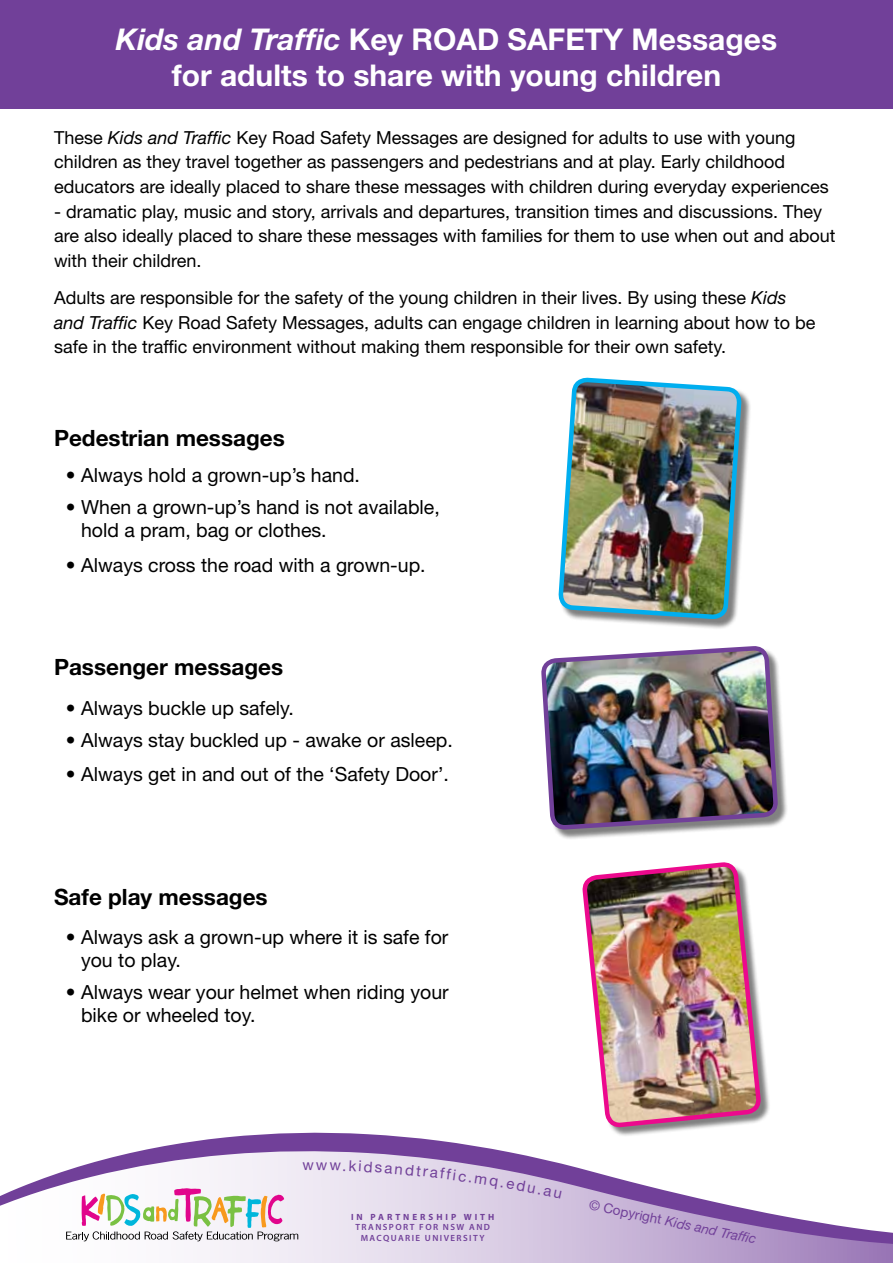
<style>
.page{position:relative;width:893px;height:1263px;background:#fff}
.page>*{position:absolute;margin:0;border:0;box-sizing:border-box;transform-origin:0 0}
.t1{font:700 30px/36px "Helvetica Neue LT Std";color:#fff;text-align:center}
.t2{font:700 22.5px "Helvetica Neue LT Std";color:#000}
.t3{font:19.5px/22.8px "Helvetica Neue LT Std";color:#000}
.t4{font:18px/24.6px "Helvetica Neue LT Std";color:#000}
.t5{font:15px "Helvetica Neue LT Std";color:#714099}
.t6{font:italic 13.5px "Helvetica Neue LT Std";color:#714099}
.t7{font:600 9px/10.5px "Myriad Pro";letter-spacing:.16em;color:#714099;text-align:center}
.t8{font:700 9px "Myriad Pro";letter-spacing:.33em;color:#714099}
.s1{font-style:italic}
.s2{font-style:normal}
</style>
<div class="page">
<svg style="left:197px;top:1256px;width:696px;height:7px;background:#cfbfdd"></svg>
<svg style="left:0;top:1132px;width:893px;height:124px"></svg>
<svg style="left:66px;top:1188px;width:232px;height:53px"></svg>
<div style="left:0;top:0;width:893px;height:109px;background:#714099"></div>
<div style="left:584px;top:864px;width:187px;height:274px;background:#000;opacity:.5"></div>
<img style="left:584px;top:962px;width:176px;height:241px">
<div style="left:543px;top:648px;width:245px;height:192px;background:#000;opacity:.5"></div>
<img style="left:543px;top:646px;width:233px;height:316px">
<div style="left:560px;top:379px;width:192px;height:250px;background:#000;opacity:.5"></div>
<img style="left:556px;top:377px;width:188px;height:354px">
<svg style="left:316px;top:1160px;width:246px;height:38px;background:#d4c5e0"></svg>
<h1 class="t1" style="left:116px;top:21px;width:663px"><span class="s1">Kids and Traffic</span> Key ROAD SAFETY Messages for adults to share with young children</h1>
<p class="t4" style="left:54px;top:125px;width:776px">These <span class="s1">Kids and Traffic</span> Key Road Safety Messages are designed for adults to use with young children as they travel together as passengers and pedestrians and at play. Early childhood educators are ideally placed to share these messages with children during everyday experiences</p>
<p class="t4" style="left:54px;top:199px;width:783px">- dramatic play, music and story, arrivals and departures, transition times and discussions. They are also ideally placed to share these messages with families for them to use when out and about with their children.</p>
<p class="t4" style="left:54px;top:285px;width:763px">Adults are responsible for the safety of the young children in their lives. By using these <span class="s1">Kids and Traffic</span> Key Road Safety Messages, adults can engage children in learning about how to be safe in the traffic environment without making them responsible for their own safety.</p>
<p class="t2" style="left:54px;top:424px;width:232px">Pedestrian messages</p>
<p class="t3" style="left:66px;top:464px;width:295px">• Always hold a grown-up’s hand.</p>
<p class="t3" style="left:81px;top:495px;width:360px;text-indent:-15px">• When a grown-up’s hand is not available, hold a pram, bag or clothes.</p>
<p class="t3" style="left:66px;top:553px;width:361px">• Always cross the road with a grown-up.</p>
<p class="t2" style="left:54px;top:653px;width:231px">Passenger messages</p>
<p class="t3" style="left:66px;top:696px;width:229px">• Always buckle up safely.</p>
<p class="t3" style="left:66px;top:728px;width:388px">• Always stay buckled up - awake or asleep.</p>
<p class="t3" style="left:66px;top:763px;width:384px">• Always get in and out of the ‘Safety Door’.</p>
<p class="t2" style="left:54px;top:883px;width:215px">Safe play messages</p>
<p class="t3" style="left:81px;top:926px;width:369px;text-indent:-15px">• Always ask a grown-up where it is safe for you to play.</p>
<p class="t3" style="left:81px;top:980px;width:369px;text-indent:-15px">• Always wear your helmet when riding your bike or wheeled toy.</p>
<p class="t5" style="left:302px;top:1155px;width:13px">w</p>
<p class="t8" style="left:351px;top:1211px;width:145px">IN PARTNERSHIP WITH</p>
<p class="t7" style="left:355px;top:1222px;width:136px">TRANSPORT FOR NS W AND<br>MACQUARIE UNIVERSITY</p>
<p class="t6" style="left:591px;top:1196px;width:172px;rotate:12deg"><span class="s2">© Copyright</span> Kids and Traffi c</p>
</div>
